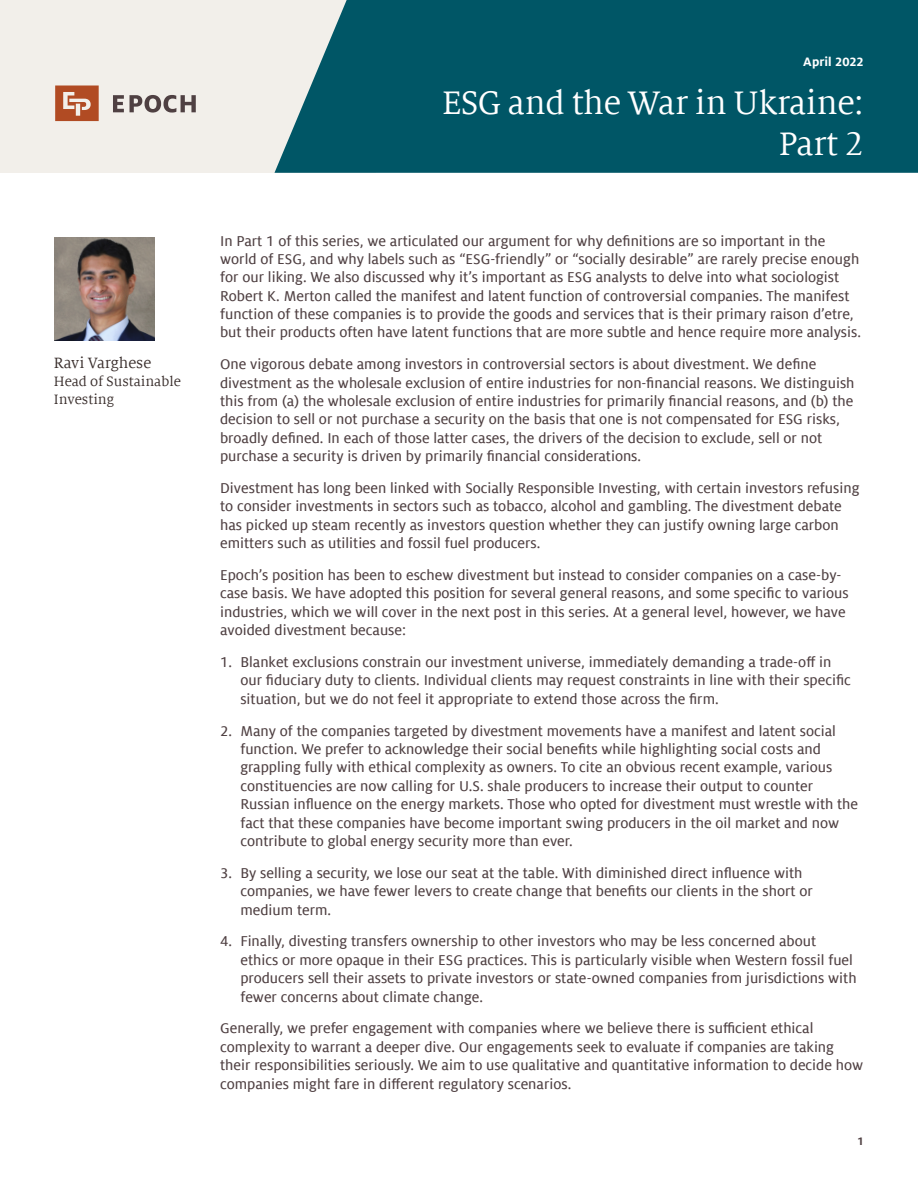
<style>
.page{position:relative;width:918px;height:1188px;background:#fff}
.page>*{position:absolute;margin:0;border:0;box-sizing:border-box;transform-origin:0 0}
.Headline{font:36px/40.5px "Milo Serif Offc Pro";letter-spacing:-.01em;color:#fff;text-align:right}
.Name_milo{font:16.5px "Milo Serif Offc Pro";color:#392e2c}
.Body_first{font:15.75px/18.3px "Milo Offc Pro Text";color:#4f4042}
.Name_milo_smaller{font:15px/18px "Milo Serif Offc Pro";color:#392e2c}
.Date{font:700 13.5px "Milo Offc Pro";color:#fff}
.t1{font:700 12px "Milo Offc Pro";color:#4f4042}
</style>
<div class="page">
<img style="left:55px;top:237px;width:100px;height:103px">
<div style="left:0;top:0;width:376px;height:173px;background:#f2efea"></div>
<div style="left:274px;top:0;width:644px;height:173px;background:#005666"></div>
<svg style="left:113px;top:95px;width:11px;height:17px"></svg>
<svg style="left:130px;top:95px;width:66px;height:18px"></svg>
<svg style="left:55px;top:86px;width:44px;height:35px;background:#bd6b49"></svg>
<p class="Name_milo" style="left:54px;top:353px;width:99px">Ravi Varghese</p>
<p class="Name_milo_smaller" style="left:54px;top:372px;width:129px">Head of Sustainable<br>Investing</p>
<p class="Date" style="left:803px;top:54px;width:62px">April 2022</p>
<p class="Headline" style="left:442px;top:83px;width:423px">ESG and the War in Ukraine:<br>Part 2</p>
<p class="Body_first" style="left:220px;top:232px;width:642px">In Part 1 of this series, we articulated our argument for why definitions are so important in the world of ESG, and why labels such as “ESG-friendly” or “socially desirable” are rarely precise enough for our liking. We also discussed why it’s important as ESG analysts to delve into what sociologist Robert K. Merton called the manifest and latent function of controversial companies. The manifest function of these companies is to provide the goods and services that is their primary raison d’etre, but their products often have latent functions that are more subtle and hence require more analysis.</p>
<p class="Body_first" style="left:220px;top:355px;width:636px">One vigorous debate among investors in controversial sectors is about divestment. We define divestment as the wholesale exclusion of entire industries for non-financial reasons. We distinguish this from (a) the wholesale exclusion of entire industries for primarily financial reasons, and (b) the decision to sell or not purchase a security on the basis that one is not compensated for ESG risks, broadly defined. In each of those latter cases, the drivers of the decision to exclude, sell or not purchase a security is driven by primarily financial considerations.</p>
<p class="Body_first" style="left:220px;top:479px;width:641px">Divestment has long been linked with Socially Responsible Investing, with certain investors refusing to consider investments in sectors such as tobacco, alcohol and gambling. The divestment debate has picked up steam recently as investors question whether they can justify owning large carbon emitters such as utilities and fossil fuel producers.</p>
<p class="Body_first" style="left:220px;top:566px;width:630px">Epoch’s position has been to eschew divestment but instead to consider companies on a case-by&shy;case basis. We have adopted this position for several general reasons, and some specific to various industries, which we will cover in the next post in this series. At a general level, however, we have avoided divestment because:</p>
<p class="Body_first" style="left:240px;top:653px;width:612px;text-indent:-20px">1. Blanket exclusions constrain our investment universe, immediately demanding a trade-off in our fiduciary duty to clients. Individual clients may request constraints in line with their specific situation, but we do not feel it appropriate to extend those across the firm.</p>
<p class="Body_first" style="left:240px;top:722px;width:619px;text-indent:-20px">2. Many of the companies targeted by divestment movements have a manifest and latent social function. We prefer to acknowledge their social benefits while highlighting social costs and grappling fully with ethical complexity as owners. To cite an obvious recent example, various constituencies are now calling for U.S. shale producers to increase their output to counter Russian influence on the energy markets. Those who opted for divestment must wrestle with the fact that these companies have become important swing producers in the oil market and now contribute to global energy security more than ever.</p>
<p class="Body_first" style="left:240px;top:864px;width:574px;text-indent:-20px">3. By selling a security, we lose our seat at the table. With diminished direct influence with companies, we have fewer levers to create change that benefits our clients in the short or medium term.</p>
<p class="Body_first" style="left:240px;top:932px;width:618px;text-indent:-20px">4. Finally, divesting transfers ownership to other investors who may be less concerned about ethics or more opaque in their ESG practices. This is particularly visible when Western fossil fuel producers sell their assets to private investors or state-owned companies from jurisdictions with fewer concerns about climate change.</p>
<p class="Body_first" style="left:220px;top:1019px;width:645px">Generally, we prefer engagement with companies where we believe there is sufficient ethical complexity to warrant a deeper dive. Our engagements seek to evaluate if companies are taking their responsibilities seriously. We aim to use qualitative and quantitative information to decide how companies might fare in different regulatory scenarios.</p>
<p class="t1" style="left:857px;top:1134px;width:8px">1</p>
</div>
